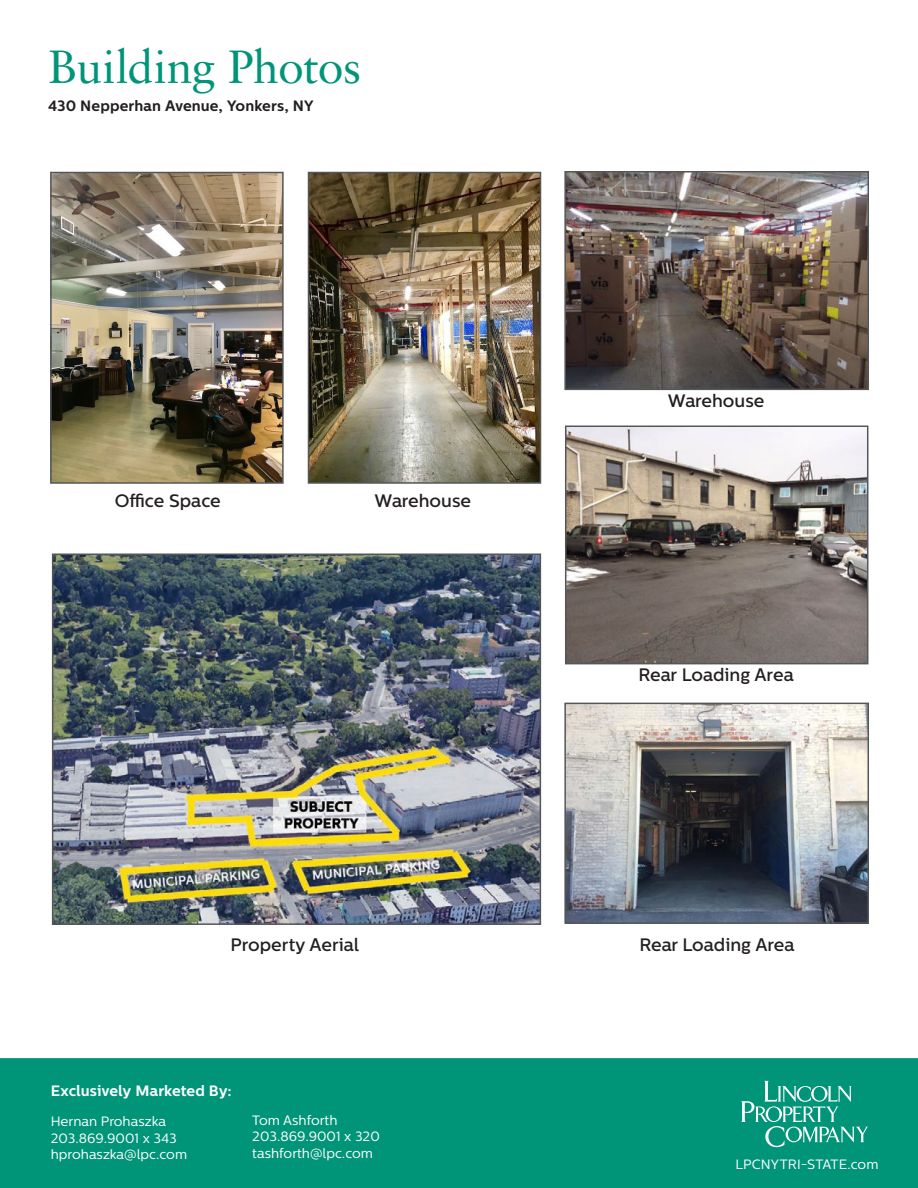
<style>
.page{position:relative;width:918px;height:1188px;background:#fff}
.page>*{position:absolute;margin:0;border:0;box-sizing:border-box;transform-origin:0 0}
.Subhead_black{font:46.5px "Sabon LT Std";letter-spacing:-.01em;color:#009479}
.t1{font:500 18px "Centrale Sans";color:#231f20}
.Subhead_black-2{font:700 15px "Centrale Sans";letter-spacing:.005em;color:#231f20}
.t2{font:700 15px "Centrale Sans";color:#fff}
.t3{font:13.5px/16.2px "Centrale Sans";color:#fff}
</style>
<div class="page">
<div style="left:0;top:1058px;width:918px;height:130px;background:#009479"></div>
<svg style="left:741px;top:1081px;width:127px;height:66px;background:#2aa58f"></svg>
<img style="left:568px;top:429px;width:297px;height:232px">
<div style="left:565px;top:426px;width:303px;height:238px;border:2px solid #54575a"></div>
<img style="left:311px;top:175px;width:227px;height:306px">
<div style="left:308px;top:172px;width:233px;height:312px;border:2px solid #54575a"></div>
<img style="left:53px;top:175px;width:228px;height:306px">
<div style="left:50px;top:172px;width:234px;height:312px;border:2px solid #54575a"></div>
<img style="left:55px;top:557px;width:483px;height:365px">
<div style="left:52px;top:554px;width:489px;height:371px;border:2px solid #54575a"></div>
<img style="left:567px;top:174px;width:299px;height:213px">
<div style="left:564px;top:171px;width:305px;height:219px;border:2px solid #54575a"></div>
<img style="left:567px;top:706px;width:299px;height:215px">
<div style="left:564px;top:703px;width:305px;height:221px;border:2px solid #54575a"></div>
<p class="Subhead_black" style="left:48px;top:39px;width:315px">Building Photos</p>
<p class="Subhead_black-2" style="left:48px;top:97px;width:267px">430 Nepperhan Avenue, Yonkers, NY</p>
<p class="t1" style="left:115px;top:490px;width:108px">Office Space</p>
<p class="t1" style="left:375px;top:490px;width:98px">Warehouse</p>
<p class="t1" style="left:668px;top:390px;width:98px">Warehouse</p>
<p class="t1" style="left:639px;top:664px;width:157px">Rear Loading Area</p>
<p class="t1" style="left:231px;top:934px;width:130px">Property Aerial</p>
<p class="t1" style="left:639px;top:934px;width:157px">Rear Loading Area</p>
<p class="t2" style="left:51px;top:1081px;width:182px">Exclusively Marketed By:</p>
<p class="t3" style="left:51px;top:1114px;width:138px">Hernan Prohaszka<br>203.869.9001 x 343 hprohaszka@lpc.com</p>
<p class="t3" style="left:252px;top:1113px;width:129px">Tom Ashforth<br>203.869.9001 x 320 tashforth@lpc.com</p>
<p class="t3" style="left:736px;top:1156px;width:145px">LPCNYTRI-STATE.com</p>
</div>
